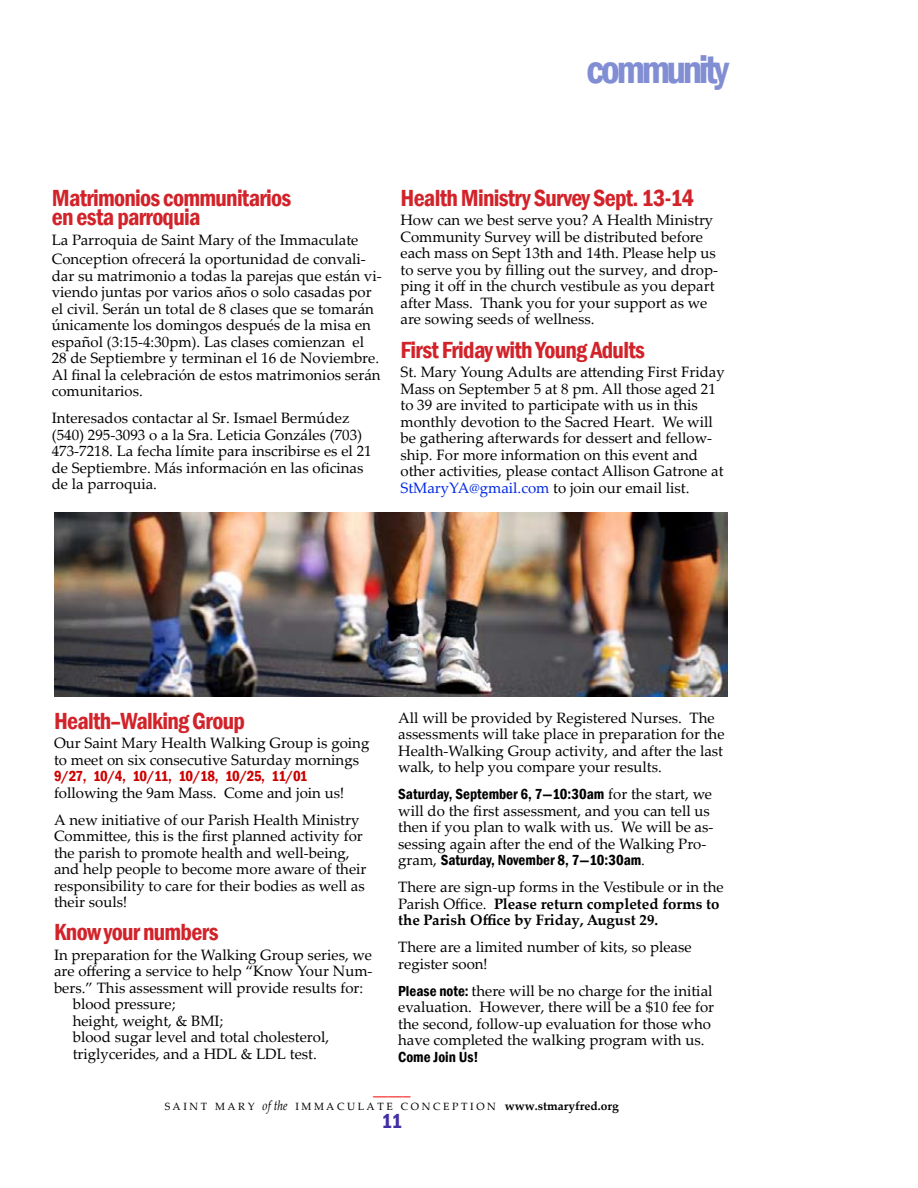
<style>
.page{position:relative;width:918px;height:1188px;background:#fff}
.page>*{position:absolute;margin:0;border:0;box-sizing:border-box;transform-origin:0 0}
.t1{font:600 condensed 40.5px "Franklin Gothic";letter-spacing:-.08em;color:#828ed3}
.t2{font:600 condensed 24px/19.5px "Franklin Gothic";letter-spacing:-.03em;color:#d2232a}
.t3{font:600 condensed 21px "Franklin Gothic";color:#422ea3}
.t4{font:15px/16.5px "Palatino Linotype";color:#000}
.t5{font:700 15px/16.5px "Palatino Linotype";color:#000}
.t6{font:600 condensed 15px "Franklin Gothic";color:#000}
.t7{font:600 condensed 15px "Franklin Gothic";letter-spacing:-.045em;color:#cb0000}
.t8{font:700 15px "Palatino Linotype";color:#f30000}
.t9{font:10.5px "Palatino Linotype";letter-spacing:.25em;color:#000}
.s1{color:#0027e4}
.s2{font-family:"Palatino Linotype";font-weight:400;font-stretch:normal}
.s3{font-weight:400}
.s4{font-family:"Franklin Gothic";font-weight:600;font-stretch:condensed}
.s5{font-style:italic;font-size:13.5px}
.s6{font-weight:700;font-size:12px}
</style>
<div class="page">
<img style="left:54px;top:513px;width:674px;height:183px">
<h1 class="t1" style="left:587px;top:42px;width:144px">community</h1>
<h2 class="t2" style="left:52px;top:188px;width:241px">Matrimonios communitarios en esta parroquia</h2>
<p class="t4" style="left:52px;top:229px;width:316px;line-height:19.5px">La Parroquia de Saint Mary of the Immaculate<br>Conception ofrecerá la oportunidad de convali-</p>
<p class="t4" style="left:52px;top:267px;width:331px">dar su matrimonio a todas la parejas que están vi&shy;viendo juntas por varios años o solo casadas por el civil. Serán un total de 8 clases que se tomarán únicamente los domingos después de la misa en español (3:15-4:30pm). Las clases comienzan el 28 de Septiembre y terminan el 16 de Noviembre.<br>Al final la celebración de estos matrimonios serán comunitarios.</p>
<p class="t4" style="left:52px;top:409px;width:321px">Interesados contactar al Sr. Ismael Bermúdez (540) 295-3093 o a la Sra. Leticia Gonzáles (703)<br>473-7218. La fecha límite para inscribirse es el 21 de Septiembre. Más información en las oficinas de la parroquia.</p>
<h2 class="t2" style="left:400px;top:188px;width:295px">Health Ministry Survey Sept. 13-14</h2>
<p class="t4" style="left:400px;top:211px;width:319px">How can we best serve you? A Health Ministry Community Survey will be distributed before each mass on Sept 13th and 14th. Please help us to serve you by filling out the survey, and drop&shy;ping it off in the church vestibule as you depart after Mass. Thank you for your support as we are sowing seeds of wellness.</p>
<h2 class="t2" style="left:400px;top:340px;width:246px">First Friday with Young Adults</h2>
<p class="t4" style="left:400px;top:363px;width:326px">St. Mary Young Adults are attending First Friday Mass on September 5 at 8 pm. All those aged 21 to 39 are invited to participate with us in this monthly devotion to the Sacred Heart. We will be gathering afterwards for dessert and fellow&shy;ship. For more information on this event and other activities, please contact Allison Gatrone at <span class="s1">StMaryYA@gmail.com</span> to join our email list.</p>
<h2 class="t2" style="left:54px;top:710px;width:192px">Health–Walking Group</h2>
<p class="t4" style="left:54px;top:734px;width:317px">Our Saint Mary Health Walking Group is going to meet on six consecutive Saturday mornings</p>
<p class="t7" style="left:54px;top:766px;width:255px">9/27, 10/4, 10/11, 10/18, 10/25, 11/01</p>
<p class="t4" style="left:54px;top:778px;width:307px;line-height:27px">following the 9am Mass. Come and join us!<br>A new initiative of our Parish Health Ministry</p>
<p class="t4" style="left:54px;top:827px;width:314px">Committee, this is the first planned activity for the parish to promote health and well-being, and help people to become more aware of their responsibility to care for their bodies as well as their souls!</p>
<h2 class="t2" style="left:54px;top:922px;width:166px">Know your numbers</h2>
<p class="t4" style="left:54px;top:946px;width:319px">In preparation for the Walking Group series, we</p>
<p class="t4" style="left:54px;top:962px;width:320px">are offering a service to help “Know Your Num-</p>
<p class="t4" style="left:54px;top:979px;width:311px">bers.” This assessment will provide results for:</p>
<p class="t4" style="left:73px;top:995px;width:104px">blood pressure;</p>
<p class="t4" style="left:73px;top:1012px;width:152px">height, weight, &amp; BMI;</p>
<p class="t4" style="left:73px;top:1028px;width:258px">blood sugar level and total cholesterol,</p>
<p class="t4" style="left:73px;top:1045px;width:246px">triglycerides, and a HDL &amp; LDL test.</p>
<p class="t4" style="left:398px;top:709px;width:328px">All will be provided by Registered Nurses. The assessments will take place in preparation for the Health-Walking Group activity, and after the last walk, to help you compare your results.</p>
<p class="t6" style="left:398px;top:784px;width:315px">Saturday, September 6, 7—10:30am <span class="s2">for the start, we</span></p>
<p class="t4" style="left:398px;top:802px;width:317px">will do the first assessment, and you can tell us then if you plan to walk with us. We will be as&shy;sessing again after the end of the Walking Pro-</p>
<p class="t6" style="left:398px;top:850px;width:248px"><span class="s2">gram,</span> Saturday, November 8, 7—10:30am<span class="s2">.</span></p>
<p class="t5" style="left:398px;top:878px;width:327px"><span class="s3">There are sign-up forms in the Vestibule or in the<br>Parish Office.</span> Please return completed forms to the Parish Office by Friday, August 29.</p>
<p class="t4" style="left:398px;top:938px;width:295px">There are a limited number of kits, so please register soon!</p>
<p class="t4" style="left:398px;top:982px;width:318px"><span class="s4">Please note:</span> there will be no charge for the initial evaluation. However, there will be a $10 fee for the second, follow-up evaluation for those who have completed the walking program with us.</p>
<p class="t6" style="left:398px;top:1047px;width:82px">Come Join Us!</p>
<p class="t8" style="left:373px;top:1080px;width:39px">_____</p>
<p class="t9" style="left:165px;top:1099px;width:456px">SAINT MARY <span class="s5">of the</span> IMMACULATE CONCEPTION <span class="s6">www.stmaryfred.org</span></p>
<h3 class="t3" style="left:381px;top:1107px;width:22px">11</h3>
</div>
